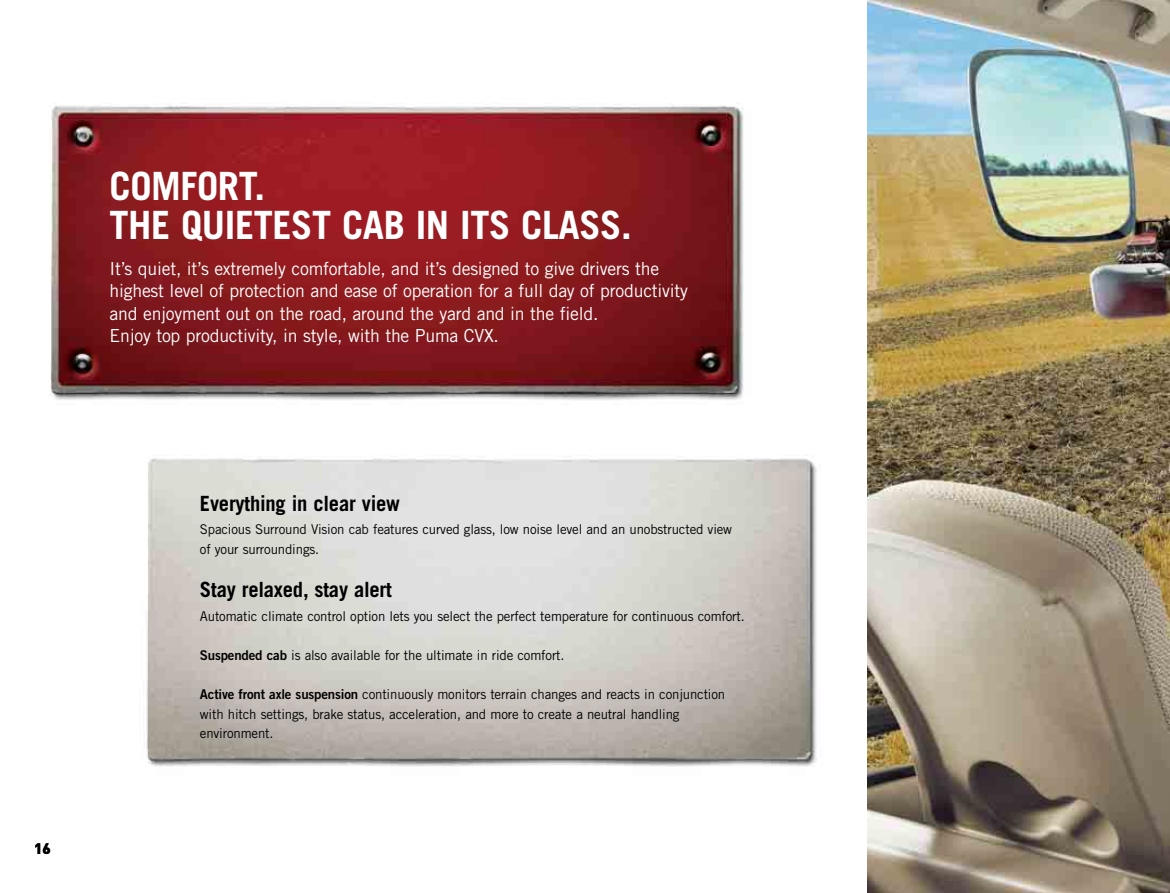
<style>
.page{position:relative;width:1170px;height:893px;background:#fff}
.page>*{position:absolute;margin:0;border:0;box-sizing:border-box;transform-origin:0 0}
.t1{font:700 39px/39px "Trade Gothic";letter-spacing:-.01em;color:#fff}
.t2{font:700 21px "Trade Gothic";letter-spacing:-.01em;color:#000}
.t3{font:18px/22.5px "Trade Gothic";letter-spacing:-.01em;color:#fff}
.t4{font:900 15px "DIN";color:#000}
.t5{font:13.5px/19.5px "Trade Gothic";letter-spacing:-.01em;color:#000}
.s1{font-family:"Trade Gothic Bold Two"}
</style>
<div class="page">
<img style="left:867px;top:0;width:302px;height:893px">
<img style="left:146px;top:455px;width:671px;height:312px">
<img style="left:50px;top:103px;width:694px;height:297px">
<p class="t4" style="left:34px;top:843px;width:18px">16</p>
<h1 class="t1" style="left:109px;top:170px;width:523px">COMFORT.<br>THE QUIETEST CAB IN ITS CLASS.</h1>
<p class="t3" style="left:109px;top:259px;width:580px">It’s quiet, it’s extremely comfortable, and it’s designed to give drivers the highest level of protection and ease of operation for a full day of productivity and enjoyment out on the road, around the yard and in the field.<br>Enjoy top productivity, in style, with the Puma CVX.</p>
<h2 class="t2" style="left:200px;top:496px;width:201px">Everything in clear view</h2>
<p class="t5" style="left:200px;top:521px;width:533px">Spacious Surround Vision cab features curved glass, low noise level and an unobstructed view of your surroundings.</p>
<h2 class="t2" style="left:200px;top:582px;width:193px">Stay relaxed, stay alert</h2>
<p class="t5" style="left:200px;top:608px;width:546px">Automatic climate control option lets you select the perfect temperature for continuous comfort.</p>
<p class="t5" style="left:200px;top:647px;width:366px"><span class="s1">Suspended cab</span> is also available for the ultimate in ride comfort.</p>
<p class="t5" style="left:200px;top:686px;width:527px"><span class="s1">Active front axle suspension</span> continuously monitors terrain changes and reacts in conjunction with hitch settings, brake status, acceleration, and more to create a neutral handling environment.</p>
</div>
